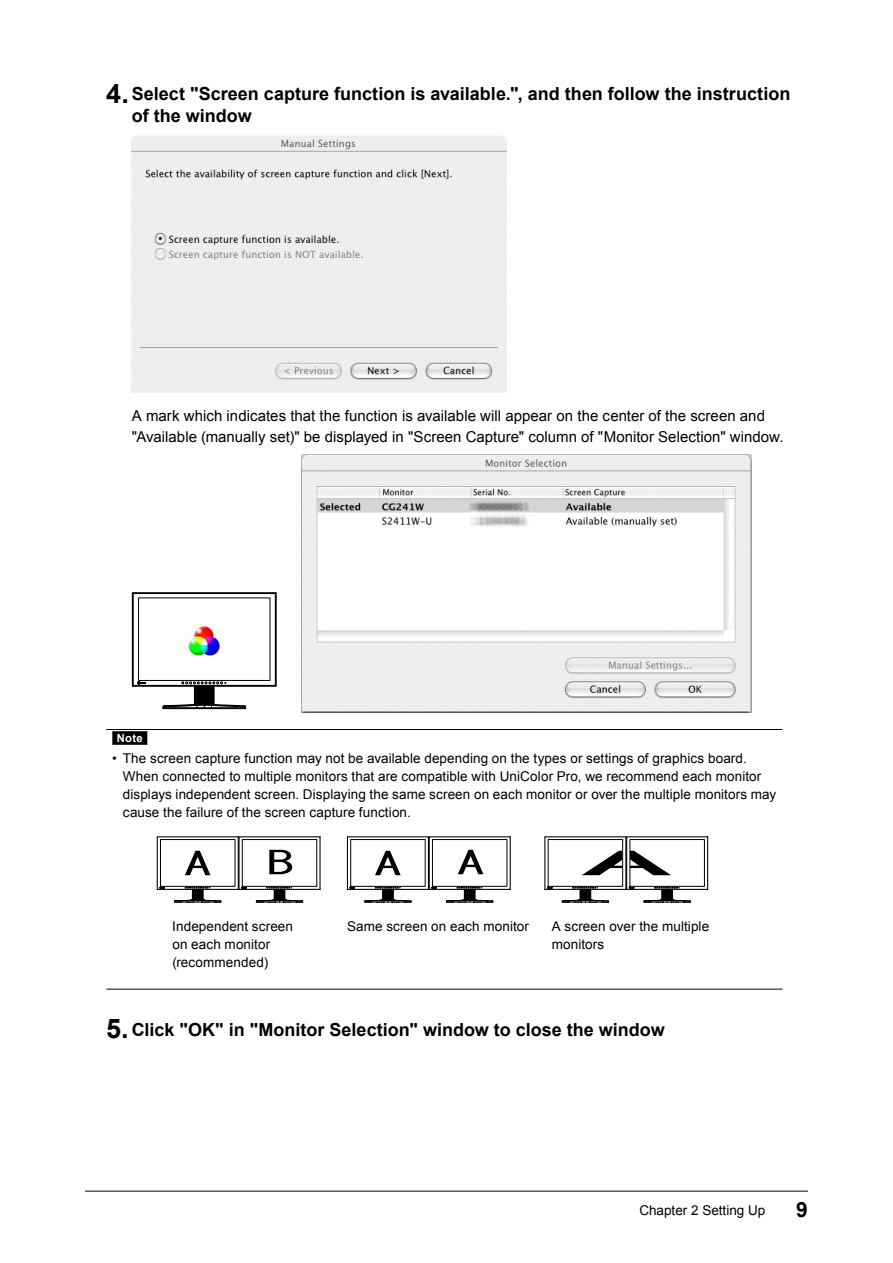
<style>
.page{position:relative;width:893px;height:1263px;background:#fff}
.page>*{position:absolute;margin:0;border:0;box-sizing:border-box;transform-origin:0 0}
.t1{font:32.1px "MS Gothic";color:#000;scale:1.7 1}
.t2{font:32.1px "MS Gothic";color:#000;scale:5.94 1}
.t3{font:700 21px "Arial";color:#000}
.t4{font:700 18px/21px "Arial";color:#000}
.t5{font:15px/21px "Arial";letter-spacing:.005em;color:#000}
.t6{font:13.5px/18px "Arial";letter-spacing:.005em;color:#000}
.t7{font:700 11.25px "Arial";color:#fff}
.s1{font-size:27px}
</style>
<div class="page">
<hr style="left:85px;top:1190px;width:723px;height:2px;background:#595757">
<img style="left:132px;top:136px;width:375px;height:256px">
<img style="left:188px;top:626px;width:32px;height:30px">
<hr style="left:132px;top:593px;width:2px;height:93px;background:#000">
<hr style="left:133px;top:685px;width:143px;height:2px;background:#000">
<hr style="left:133px;top:592px;width:143px;height:2px;background:#000">
<hr style="left:275px;top:593px;width:2px;height:93px;background:#000">
<svg style="left:132px;top:681px;width:14px;height:6px"></svg>
<div style="left:138px;top:597px;width:132px;height:84px;border:1px solid #000"></div>
<svg style="left:162px;top:681px;width:85px;height:28px"></svg>
<img style="left:301px;top:455px;width:450px;height:257px">
<hr style="left:106px;top:729px;width:676px;height:1px;background:#000">
<hr style="left:106px;top:989px;width:676px;height:1px;background:#000">
<div style="left:112px;top:731px;width:35px;height:14px;background:#000"></div>
<hr style="left:157px;top:837px;width:1px;height:52px;background:#000">
<hr style="left:157px;top:889px;width:81px;height:1px;background:#000">
<hr style="left:157px;top:836px;width:81px;height:1px;background:#000">
<svg style="left:157px;top:886px;width:8px;height:4px"></svg>
<div style="left:160px;top:839px;width:75px;height:47px;border:1px solid #000"></div>
<svg style="left:174px;top:887px;width:48px;height:16px"></svg>
<hr style="left:238px;top:837px;width:2px;height:52px;background:#000">
<hr style="left:239px;top:889px;width:81px;height:1px;background:#000">
<hr style="left:239px;top:836px;width:81px;height:1px;background:#000">
<hr style="left:319px;top:837px;width:2px;height:52px;background:#000">
<svg style="left:237px;top:886px;width:10px;height:4px"></svg>
<div style="left:242px;top:839px;width:75px;height:47px;border:1px solid #000"></div>
<svg style="left:255px;top:887px;width:49px;height:16px"></svg>
<hr style="left:347px;top:837px;width:1px;height:52px;background:#000">
<hr style="left:348px;top:889px;width:80px;height:1px;background:#000">
<hr style="left:348px;top:836px;width:80px;height:1px;background:#000">
<hr style="left:428px;top:837px;width:1px;height:52px;background:#000">
<svg style="left:347px;top:886px;width:8px;height:4px"></svg>
<div style="left:350px;top:839px;width:75px;height:47px;border:1px solid #000"></div>
<svg style="left:364px;top:887px;width:48px;height:16px"></svg>
<hr style="left:429px;top:837px;width:1px;height:52px;background:#000">
<hr style="left:429px;top:889px;width:81px;height:1px;background:#000">
<hr style="left:429px;top:836px;width:81px;height:1px;background:#000">
<hr style="left:510px;top:837px;width:1px;height:52px;background:#000">
<svg style="left:427px;top:886px;width:10px;height:4px"></svg>
<div style="left:432px;top:839px;width:75px;height:47px;border:1px solid #000"></div>
<svg style="left:446px;top:887px;width:48px;height:16px"></svg>
<svg style="left:623px;top:839px;width:7px;height:47px"></svg>
<hr style="left:544px;top:837px;width:1px;height:52px;background:#000">
<hr style="left:545px;top:889px;width:81px;height:1px;background:#000">
<hr style="left:545px;top:836px;width:81px;height:1px;background:#000">
<hr style="left:625px;top:837px;width:1px;height:52px;background:#000">
<svg style="left:544px;top:886px;width:9px;height:4px"></svg>
<div style="left:548px;top:839px;width:75px;height:47px;border:1px solid #000"></div>
<svg style="left:561px;top:887px;width:48px;height:16px"></svg>
<hr style="left:626px;top:837px;width:1px;height:52px;background:#000">
<hr style="left:627px;top:889px;width:80px;height:1px;background:#000">
<hr style="left:627px;top:836px;width:80px;height:1px;background:#000">
<hr style="left:707px;top:837px;width:1px;height:52px;background:#000">
<svg style="left:625px;top:886px;width:10px;height:4px"></svg>
<div style="left:630px;top:839px;width:75px;height:47px;border:1px solid #000"></div>
<svg style="left:643px;top:887px;width:48px;height:16px"></svg>
<h3 class="t4" style="left:132px;top:84px;width:660px;text-indent:-26px"><span class="s1">4.</span> Select "Screen capture function is available.", and then follow the instruction of the window</h3>
<p class="t5" style="left:132px;top:406px;width:653px">A mark which indicates that the function is available will appear on the center of the screen and "Available (manually set)" be displayed in "Screen Capture" column of "Monitor Selection" window.</p>
<p class="t7" style="left:117px;top:730px;width:27px">Note</p>
<p class="t6" style="left:123px;top:749px;width:655px;text-indent:-11px">• The screen capture function may not be available depending on the types or settings of graphics board.<br>When connected to multiple monitors that are compatible with UniColor Pro, we recommend each monitor displays independent screen. Displaying the same screen on each monitor or over the multiple monitors may cause the failure of the screen capture function.</p>
<h1 class="t1" style="left:184px;top:848px;width:18px">A</h1>
<h1 class="t1" style="left:267px;top:847px;width:18px">B</h1>
<h1 class="t1" style="left:374px;top:848px;width:18px">A</h1>
<h1 class="t1" style="left:457px;top:847px;width:18px">A</h1>
<h1 class="t2" style="left:579px;top:848px;width:18px">A</h1>
<p class="t6" style="left:172px;top:917px;width:122px">Independent screen</p>
<p class="t6" style="left:347px;top:917px;width:183px">Same screen on each monitor</p>
<p class="t6" style="left:552px;top:917px;width:159px">A screen over the multiple</p>
<p class="t6" style="left:172px;top:935px;width:99px">on each monitor</p>
<p class="t6" style="left:552px;top:935px;width:54px">monitors</p>
<p class="t6" style="left:172px;top:953px;width:97px">(recommended)</p>
<h3 class="t4" style="left:106px;top:1019px;width:560px"><span class="s1">5.</span> Click "OK" in "Monitor Selection" window to close the window</h3>
<p class="t6" style="left:639px;top:1201px;width:128px">Chapter 2 Setting Up</p>
<h2 class="t3" style="left:796px;top:1196px;width:13px">9</h2>
</div>
